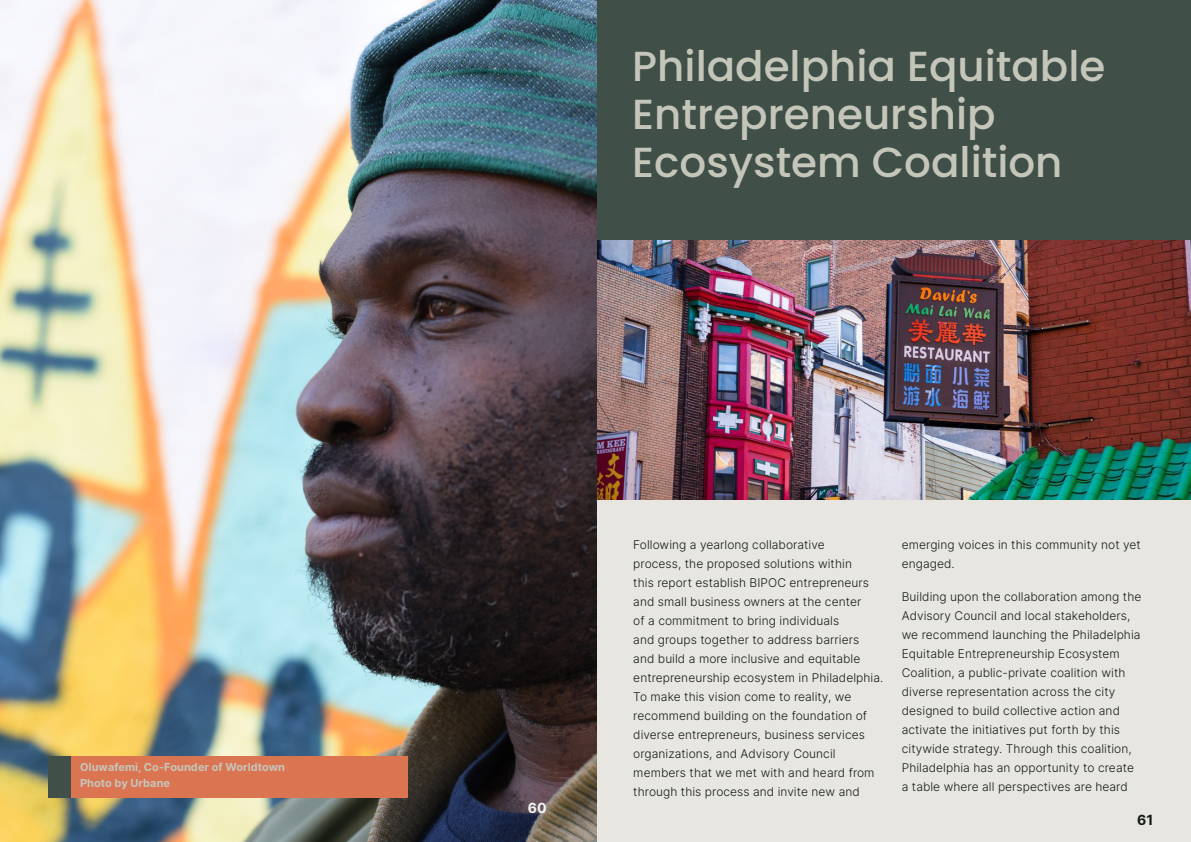
<style>
.page{position:relative;width:1191px;height:842px;background:#fff}
.page>*{position:absolute;margin:0;border:0;box-sizing:border-box;transform-origin:0 0}
.t1{font:500 42px/48px "Poppins";color:#c5c6ba}
.t2{font:700 14px "Inter";color:#151a17}
.t3{font:700 14px "Inter";color:#f3f4f4}
.t4{font:300 12px/19px "Inter";letter-spacing:.005em;color:#151a17}
.t5{font:700 11px/16px "Inter";letter-spacing:.005em;color:#c5c6ba}
</style>
<div class="page">
<div style="left:596px;top:0;width:595px;height:842px;background:#e7e6e1"></div>
<img style="left:596px;top:240px;width:595px;height:259px">
<div style="left:596px;top:0;width:595px;height:240px;background:#404f48"></div>
<img style="left:0;top:0;width:596px;height:842px">
<div style="left:68px;top:756px;width:340px;height:42px;background:#db7451"></div>
<div style="left:49px;top:756px;width:22px;height:42px;background:#404f48"></div>
<p class="t5" style="left:80px;top:758px;width:206px">Oluwafemi, Co-Founder of Worldtown<br>Photo by Urbane</p>
<h1 class="t1" style="left:632px;top:42px;width:475px">Philadelphia Equitable<br>Entrepreneurship<br>Ecosystem Coalition</h1>
<p class="t3" style="left:528px;top:797px;width:20px">60</p>
<p class="t4" style="left:633px;top:534px;width:251px">Following a yearlong collaborative<br>process, the proposed solutions within<br>this report establish BIPOC entrepreneurs and small business owners at the center<br>of a commitment to bring individuals<br>and groups together to address barriers and build a more inclusive and equitable entrepreneurship ecosystem in Philadelphia.<br>To make this vision come to reality, we recommend building on the foundation of diverse entrepreneurs, business services organizations, and Advisory Council members that we met with and heard from through this process and invite new and</p>
<p class="t4" style="left:901px;top:534px;width:240px">emerging voices in this community not yet engaged.</p>
<p class="t4" style="left:901px;top:586px;width:241px">Building upon the collaboration among the Advisory Council and local stakeholders, we recommend launching the Philadelphia Equitable Entrepreneurship Ecosystem Coalition, a public-private coalition with diverse representation across the city designed to build collective action and activate the initiatives put forth by this citywide strategy. Through this coalition, Philadelphia has an opportunity to create a table where all perspectives are heard</p>
<p class="t2" style="left:1137px;top:809px;width:18px">61</p>
</div>
